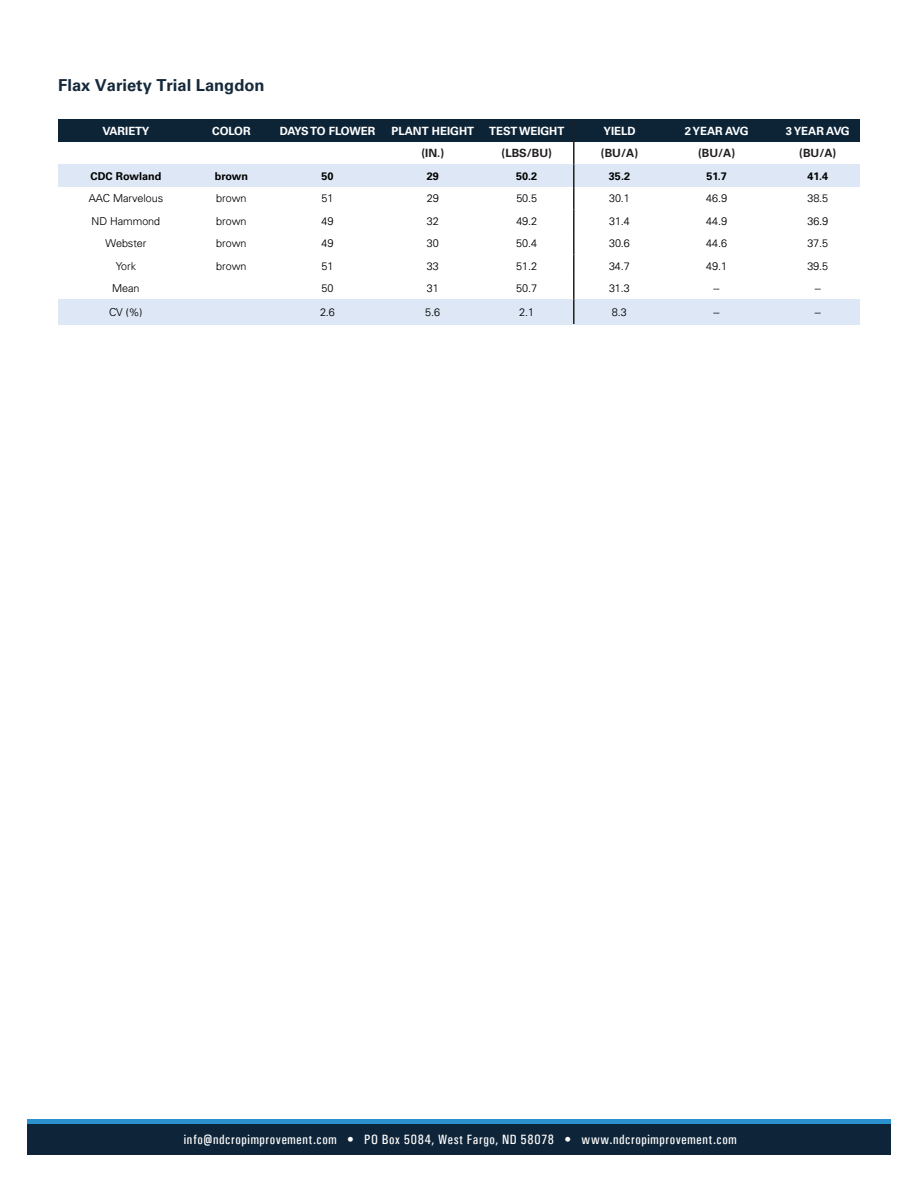
<style>
.page{position:relative;width:918px;height:1188px;background:#fff}
.page>*{position:absolute;margin:0;border:0;box-sizing:border-box;transform-origin:0 0}
.t1{font:700 16.5px "Univers LT Std";color:#15293b}
.t2{font:13.5px "Univers Condensed";letter-spacing:.045em;color:#fff}
.t3{font:700 11.4px "Univers LT Std";color:#fff}
.t4{font:700 11.4px "Univers LT Std";color:#231f20}
.t5{font:700 11.4px "Univers LT Std";letter-spacing:-.04em;color:#fff}
.t6{font:300 10.8px "Univers";color:#000}
.t7{font:700 10.8px "Univers LT Std";color:#000}
</style>
<div class="page">
<div style="left:27px;top:1119px;width:864px;height:5px;background:#2a90ce"></div>
<div style="left:27px;top:1124px;width:864px;height:30px;background:#0e2438"></div>
<div style="left:58px;top:120px;width:516px;height:22px;background:#0d2437"></div>
<div style="left:574px;top:120px;width:286px;height:22px;background:#0d2437"></div>
<div style="left:574px;top:165px;width:286px;height:22px;background:#dde7f5"></div>
<div style="left:58px;top:300px;width:516px;height:25px;background:#dde7f5"></div>
<div style="left:58px;top:165px;width:516px;height:22px;background:#dde7f5"></div>
<div style="left:574px;top:300px;width:286px;height:25px;background:#dde7f5"></div>
<hr style="left:573px;top:120px;width:2px;height:22px;background:#231f20">
<hr style="left:573px;top:142px;width:2px;height:23px;background:#231f20">
<hr style="left:573px;top:165px;width:2px;height:22px;background:#231f20">
<hr style="left:573px;top:187px;width:2px;height:23px;background:#231f20">
<hr style="left:573px;top:210px;width:2px;height:22px;background:#231f20">
<hr style="left:573px;top:232px;width:2px;height:23px;background:#231f20">
<hr style="left:573px;top:255px;width:2px;height:22px;background:#231f20">
<hr style="left:573px;top:277px;width:2px;height:23px;background:#231f20">
<hr style="left:573px;top:300px;width:2px;height:24px;background:#231f20">
<h1 class="t1" style="left:58px;top:76px;width:208px">Flax Variety Trial Langdon</h1>
<p class="t3" style="left:102px;top:124px;width:49px">VARIETY</p>
<p class="t3" style="left:212px;top:124px;width:40px">COLOR</p>
<p class="t5" style="left:280px;top:124px;width:97px">DAYS TO FLOWER</p>
<p class="t3" style="left:392px;top:124px;width:84px">PLANT HEIGHT</p>
<p class="t3" style="left:489px;top:124px;width:77px">TESTWEIGHT</p>
<p class="t3" style="left:603px;top:124px;width:34px">YIELD</p>
<p class="t3" style="left:685px;top:124px;width:65px">2YEAR AVG</p>
<p class="t3" style="left:786px;top:124px;width:65px">3YEAR AVG</p>
<p class="t4" style="left:422px;top:147px;width:24px">(IN.)</p>
<p class="t4" style="left:502px;top:147px;width:52px">(LBS/BU)</p>
<p class="t4" style="left:601px;top:147px;width:39px">(BU/A)</p>
<p class="t4" style="left:698px;top:147px;width:39px">(BU/A)</p>
<p class="t4" style="left:799px;top:147px;width:39px">(BU/A)</p>
<p class="t7" style="left:91px;top:170px;width:72px">CDC Rowland</p>
<p class="t7" style="left:215px;top:170px;width:35px">brown</p>
<p class="t7" style="left:322px;top:170px;width:14px">50</p>
<p class="t7" style="left:427px;top:170px;width:14px">29</p>
<p class="t7" style="left:516px;top:170px;width:23px">50.2</p>
<p class="t7" style="left:609px;top:170px;width:23px">35.2</p>
<p class="t7" style="left:706px;top:170px;width:22px">51.7</p>
<p class="t7" style="left:808px;top:170px;width:22px">41.4</p>
<p class="t6" style="left:89px;top:192px;width:76px">AAC Marvelous</p>
<p class="t6" style="left:216px;top:192px;width:32px">brown</p>
<p class="t6" style="left:322px;top:192px;width:13px">51</p>
<p class="t6" style="left:427px;top:192px;width:13px">29</p>
<p class="t6" style="left:516px;top:192px;width:22px">50.5</p>
<p class="t6" style="left:609px;top:192px;width:22px">30.1</p>
<p class="t6" style="left:706px;top:192px;width:22px">46.9</p>
<p class="t6" style="left:807px;top:192px;width:22px">38.5</p>
<p class="t6" style="left:92px;top:214px;width:70px">ND Hammond</p>
<p class="t6" style="left:216px;top:214px;width:32px">brown</p>
<p class="t6" style="left:322px;top:214px;width:13px">49</p>
<p class="t6" style="left:427px;top:214px;width:13px">32</p>
<p class="t6" style="left:516px;top:214px;width:22px">49.2</p>
<p class="t6" style="left:609px;top:214px;width:22px">31.4</p>
<p class="t6" style="left:706px;top:214px;width:22px">44.9</p>
<p class="t6" style="left:807px;top:214px;width:22px">36.9</p>
<p class="t6" style="left:105px;top:237px;width:43px">Webster</p>
<p class="t6" style="left:216px;top:237px;width:32px">brown</p>
<p class="t6" style="left:322px;top:237px;width:13px">49</p>
<p class="t6" style="left:427px;top:237px;width:13px">30</p>
<p class="t6" style="left:516px;top:237px;width:22px">50.4</p>
<p class="t6" style="left:609px;top:237px;width:22px">30.6</p>
<p class="t6" style="left:706px;top:237px;width:22px">44.6</p>
<p class="t6" style="left:807px;top:237px;width:22px">37.5</p>
<p class="t6" style="left:116px;top:259px;width:22px">York</p>
<p class="t6" style="left:216px;top:259px;width:32px">brown</p>
<p class="t6" style="left:322px;top:259px;width:13px">51</p>
<p class="t6" style="left:427px;top:259px;width:13px">33</p>
<p class="t6" style="left:516px;top:259px;width:22px">51.2</p>
<p class="t6" style="left:609px;top:259px;width:22px">34.7</p>
<p class="t6" style="left:706px;top:259px;width:22px">49.1</p>
<p class="t6" style="left:807px;top:259px;width:22px">39.5</p>
<p class="t6" style="left:112px;top:282px;width:29px">Mean</p>
<p class="t6" style="left:322px;top:282px;width:13px">50</p>
<p class="t6" style="left:427px;top:282px;width:13px">31</p>
<p class="t6" style="left:516px;top:282px;width:22px">50.7</p>
<p class="t6" style="left:609px;top:282px;width:22px">31.3</p>
<p class="t6" style="left:714px;top:282px;width:7px">--</p>
<p class="t6" style="left:815px;top:282px;width:7px">--</p>
<p class="t6" style="left:109px;top:306px;width:35px">CV (%)</p>
<p class="t6" style="left:320px;top:306px;width:16px">2.6</p>
<p class="t6" style="left:425px;top:306px;width:16px">5.6</p>
<p class="t6" style="left:519px;top:306px;width:16px">2.1</p>
<p class="t6" style="left:612px;top:306px;width:16px">8.3</p>
<p class="t6" style="left:714px;top:306px;width:7px">--</p>
<p class="t6" style="left:815px;top:306px;width:7px">--</p>
<p class="t2" style="left:184px;top:1131px;width:554px">info@ndcropimprovement.com • PO Box 5084, West Fargo, ND 58078 • www.ndcropimprovement.com</p>
</div>
